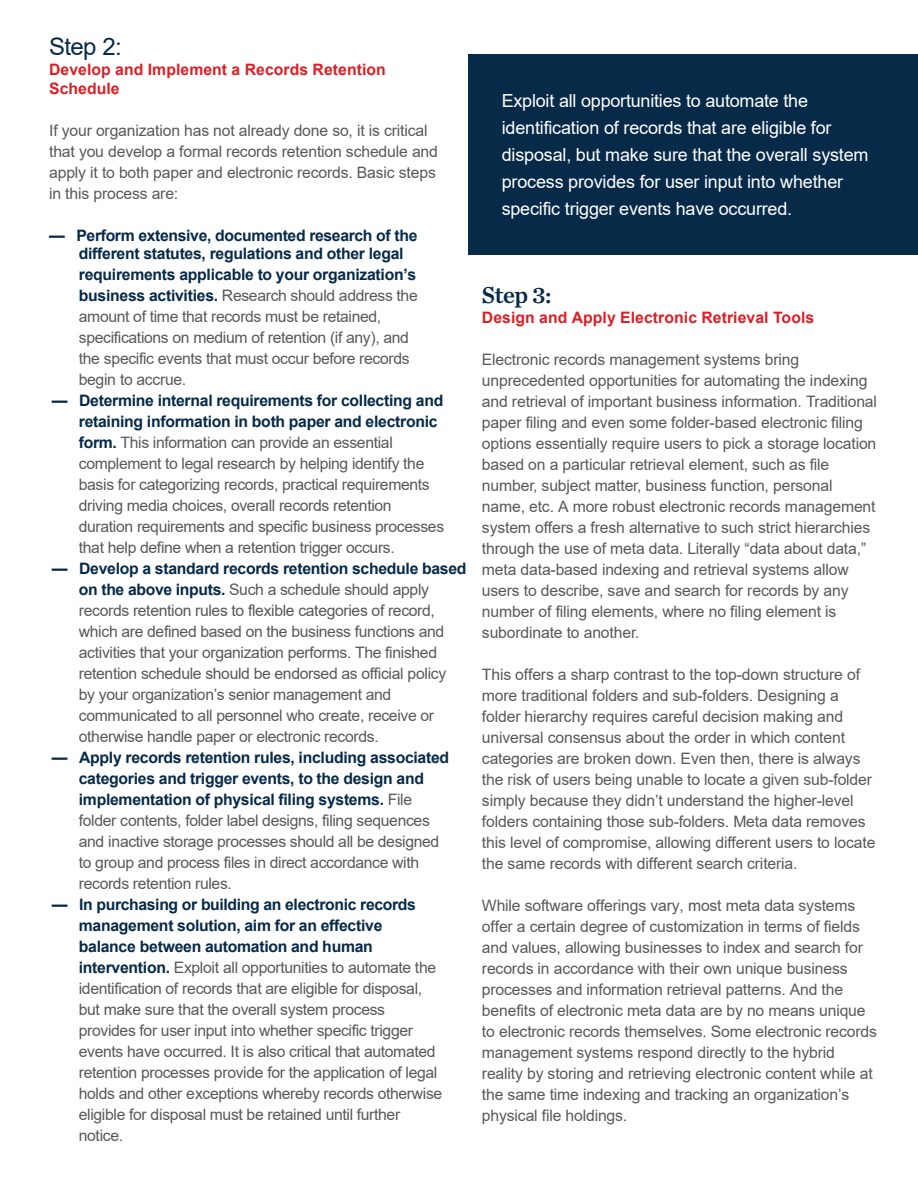
<style>
.page{position:relative;width:918px;height:1188px;background:#fff}
.page>*{position:absolute;margin:0;border:0;box-sizing:border-box;transform-origin:0 0}
.t1{font:24px "Arial";color:#062a48}
.t2{font:24px "Chronicle Text G2 Semi";color:#062a48}
.t3{font:18px/27px "Arial";letter-spacing:-.01em;color:#fff}
.t4{font:15.75px/21px "Arial";letter-spacing:-.01em;color:#58595b}
.t5{font:700 15.75px/18.3px "Arial";letter-spacing:-.015em;color:#062a48}
.t6{font:700 15.75px/18.9px "Arial";letter-spacing:.005em;color:#dc1f26}
.s1{font-weight:700;color:#062a48}
</style>
<div class="page">
<div style="left:468px;top:54px;width:450px;height:201px;background:#062a48"></div>
<h1 class="t1" style="left:49px;top:30px;width:74px">Step 2:</h1>
<p class="t6" style="left:49px;top:60px;width:338px">Develop and Implement a Records Retention<br>Schedule</p>
<p class="t4" style="left:49px;top:120px;width:390px">If your organization has not already done so, it is critical that you develop a formal records retention schedule and apply it to both paper and electronic records. Basic steps in this process are:</p>
<p class="t5" style="left:79px;top:227px;width:340px;text-indent:-30px">— Perform extensive, documented research of the different statutes, regulations and other legal</p>
<p class="t4" style="left:79px;top:264px;width:340px"><span class="s1">requirements applicable to your organization’s business activities.</span> Research should address the amount of time that records must be retained, specifications on medium of retention (if any), and the specific events that must occur before records begin to accrue.</p>
<p class="t4" style="left:79px;top:390px;width:367px;text-indent:-27px"><span class="s1">— Determine internal requirements for collecting and retaining information in both paper and electronic form.</span> This information can provide an essential complement to legal research by helping identify the basis for categorizing records, practical requirements driving media choices, overall records retention duration requirements and specific business processes that help define when a retention trigger occurs.</p>
<p class="t4" style="left:79px;top:558px;width:389px;text-indent:-27px"><span class="s1">— Develop a standard records retention schedule based on the above inputs.</span> Such a schedule should apply records retention rules to flexible categories of record, which are defined based on the business functions and activities that your organization performs. The finished retention schedule should be endorsed as official policy<br>by your organization’s senior management and communicated to all personnel who create, receive or otherwise handle paper or electronic records.</p>
<p class="t4" style="left:79px;top:747px;width:372px;text-indent:-27px"><span class="s1">— Apply records retention rules, including associated categories and trigger events, to the design and implementation of physical filing systems.</span> File folder contents, folder label designs, filing sequences and inactive storage processes should all be designed to group and process files in direct accordance with records retention rules.</p>
<p class="t4" style="left:79px;top:894px;width:365px;text-indent:-27px"><span class="s1">— In purchasing or building an electronic records management solution, aim for an effective balance between automation and human intervention.</span> Exploit all opportunities to automate the identification of records that are eligible for disposal, but make sure that the overall system process provides for user input into whether specific trigger events have occurred. It is also critical that automated retention processes provide for the application of legal holds and other exceptions whereby records otherwise eligible for disposal must be retained until further notice.</p>
<p class="t3" style="left:502px;top:87px;width:368px">Exploit all opportunities to automate the identification of records that are eligible for disposal, but make sure that the overall system process provides for user input into whether specific trigger events have occurred.</p>
<h1 class="t2" style="left:482px;top:276px;width:71px">Step 3:</h1>
<p class="t6" style="left:482px;top:308px;width:334px">Design and Apply Electronic Retrieval Tools</p>
<p class="t4" style="left:482px;top:349px;width:397px">Electronic records management systems bring unprecedented opportunities for automating the indexing and retrieval of important business information. Traditional paper filing and even some folder-based electronic filing options essentially require users to pick a storage location based on a particular retrieval element, such as file number, subject matter, business function, personal name, etc. A more robust electronic records management system offers a fresh alternative to such strict hierarchies through the use of meta data. Literally “data about data,” meta data-based indexing and retrieval systems allow users to describe, save and search for records by any number of filing elements, where no filing element is subordinate to another.</p>
<p class="t4" style="left:482px;top:664px;width:395px">This offers a sharp contrast to the top-down structure of more traditional folders and sub-folders. Designing a folder hierarchy requires careful decision making and universal consensus about the order in which content categories are broken down. Even then, there is always the risk of users being unable to locate a given sub-folder simply because they didn’t understand the higher-level folders containing those sub-folders. Meta data removes this level of compromise, allowing different users to locate the same records with different search criteria.</p>
<p class="t4" style="left:482px;top:895px;width:396px">While software offerings vary, most meta data systems offer a certain degree of customization in terms of fields and values, allowing businesses to index and search for records in accordance with their own unique business processes and information retrieval patterns. And the benefits of electronic meta data are by no means unique to electronic records themselves. Some electronic records management systems respond directly to the hybrid reality by storing and retrieving electronic content while at the same time indexing and tracking an organization’s physical file holdings.</p>
</div>
